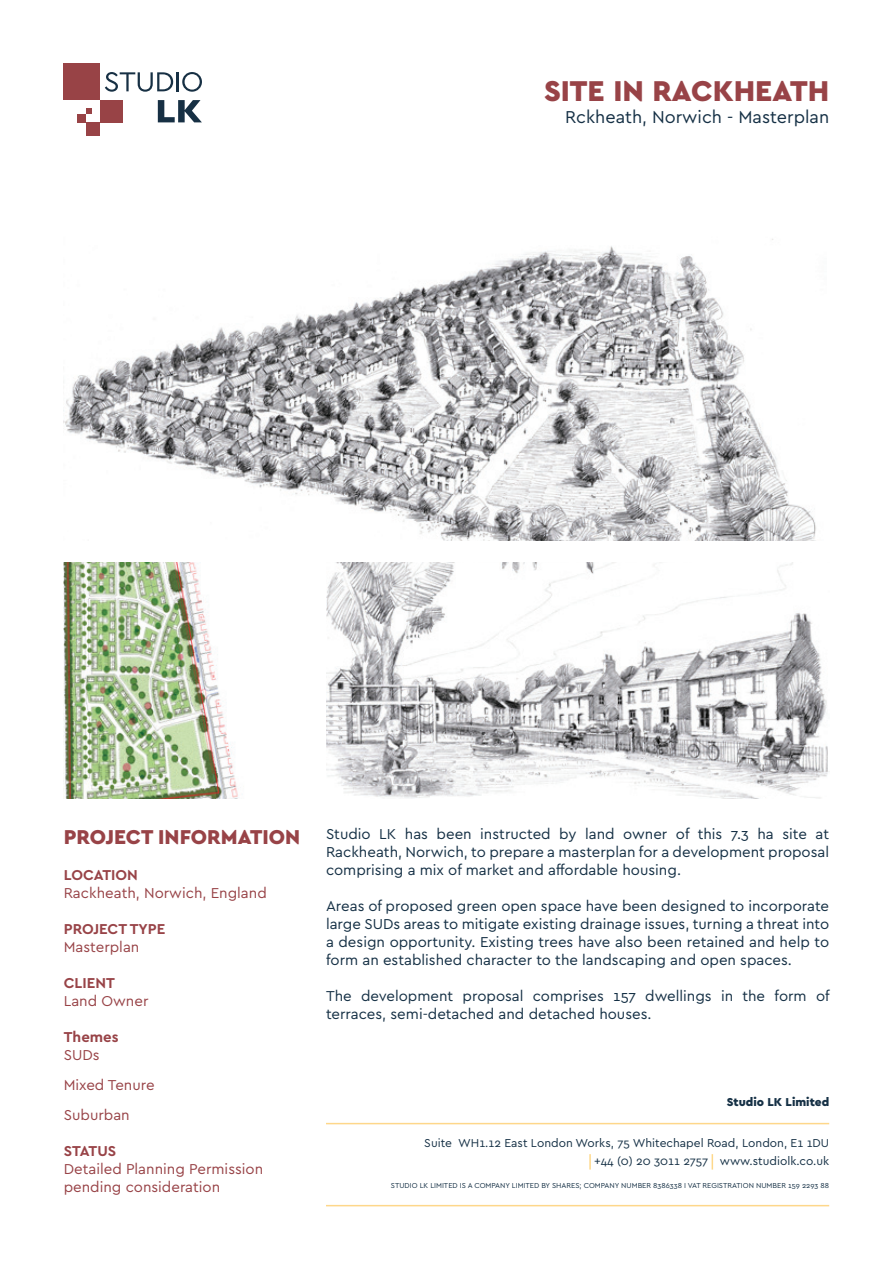
<style>
.page{position:relative;width:893px;height:1263px;background:#fff}
.page>*{position:absolute;margin:0;border:0;box-sizing:border-box;transform-origin:0 0}
.t1{font:900 30px "Cera Basic";color:#984347}
.t2{font:900 21px "Cera Basic";color:#984347}
.t3{font:18px "Cera Basic";color:#153045}
.t4{font:15px/18px "Cera Basic";color:#153045;text-align:justify}
.t5{font:15px/30px "Cera Basic";color:#984347}
.t6{font:700 15px "Cera Basic";color:#984347}
.t7{font:12px/17.9px "Cera Basic";color:#153045;text-align:right}
.t8{font:900 12px "Cera Basic";color:#153045}
.t9{font:7.5px "Cera Basic";color:#153045}
</style>
<div class="page">
<svg style="left:86px;top:109px;width:6px;height:5px"></svg>
<div style="left:78px;top:114px;width:8px;height:8px;background:#984346"></div>
<div style="left:86px;top:122px;width:14px;height:14px;background:#984346"></div>
<div style="left:100px;top:100px;width:23px;height:22px;background:#984346"></div>
<div style="left:64px;top:64px;width:36px;height:36px;background:#984346"></div>
<svg style="left:105px;top:72px;width:97px;height:20px"></svg>
<svg style="left:158px;top:100px;width:44px;height:22px"></svg>
<img style="left:64px;top:562px;width:175px;height:236px">
<img style="left:64px;top:239px;width:752px;height:302px">
<img style="left:326px;top:562px;width:502px;height:236px">
<svg style="left:589px;top:1154px;width:2px;height:15px"></svg>
<svg style="left:712px;top:1154px;width:1px;height:15px"></svg>
<hr style="left:326px;top:1123px;width:503px;height:1px;background:#fed78a">
<hr style="left:326px;top:1205px;width:503px;height:1px;background:#fed78a">
<h1 class="t1" style="left:544px;top:74px;width:287px">SITE IN RACKHEATH</h1>
<p class="t3" style="left:565px;top:106px;width:265px">Rckheath, Norwich - Masterplan</p>
<h2 class="t2" style="left:64px;top:824px;width:238px">PROJECT INFORMATION</h2>
<p class="t6" style="left:64px;top:866px;width:76px">LOCATION</p>
<p class="t5" style="left:64px;top:877px;width:205px">Rackheath, Norwich, England</p>
<p class="t6" style="left:64px;top:920px;width:103px">PROJECT TYPE</p>
<p class="t5" style="left:64px;top:931px;width:77px">Masterplan</p>
<p class="t6" style="left:64px;top:974px;width:53px">CLIENT</p>
<p class="t5" style="left:64px;top:985px;width:86px">Land Owner</p>
<p class="t6" style="left:64px;top:1028px;width:56px">THEMES</p>
<p class="t5" style="left:64px;top:1039px;width:92px">SUDs<br>Mixed Tenure<br>Suburban</p>
<p class="t6" style="left:64px;top:1142px;width:52px">STATUS</p>
<p class="t5" style="left:64px;top:1159px;width:201px;line-height:18px">Detailed Planning Permission pending consideration</p>
<p class="t4" style="left:326px;top:825px;width:505px">Studio LK has been instructed by land owner of this 7.3 ha site at Rackheath, Norwich, to prepare a masterplan for a development proposal comprising a mix of market and affordable housing.</p>
<p class="t4" style="left:326px;top:897px;width:505px">Areas of proposed green open space have been designed to incorporate large SUDs areas to mitigate existing drainage issues, turning a threat into a design opportunity. Existing trees have also been retained and help to form an established character to the landscaping and open spaces.</p>
<p class="t4" style="left:326px;top:987px;width:505px">The development proposal comprises 157 dwellings in the form of terraces, semi-detached and detached houses.</p>
<p class="t8" style="left:727px;top:1094px;width:104px">STUDIO LK LIMITED</p>
<p class="t7" style="left:424px;top:1134px;width:406px">Suite WH1.12 East London Works, 75 Whitechapel Road, London, E1 1DU +44 (0) 20 3011 2757 www.studiolk.co.uk</p>
<p class="t9" style="left:391px;top:1181px;width:440px">STUDIO LK LIMITED IS A COMPANY LIMITED BY SHARES; COMPANY NUMBER 8386338 I VAT REGISTRATION NUMBER 159 2293 88</p>
</div>
